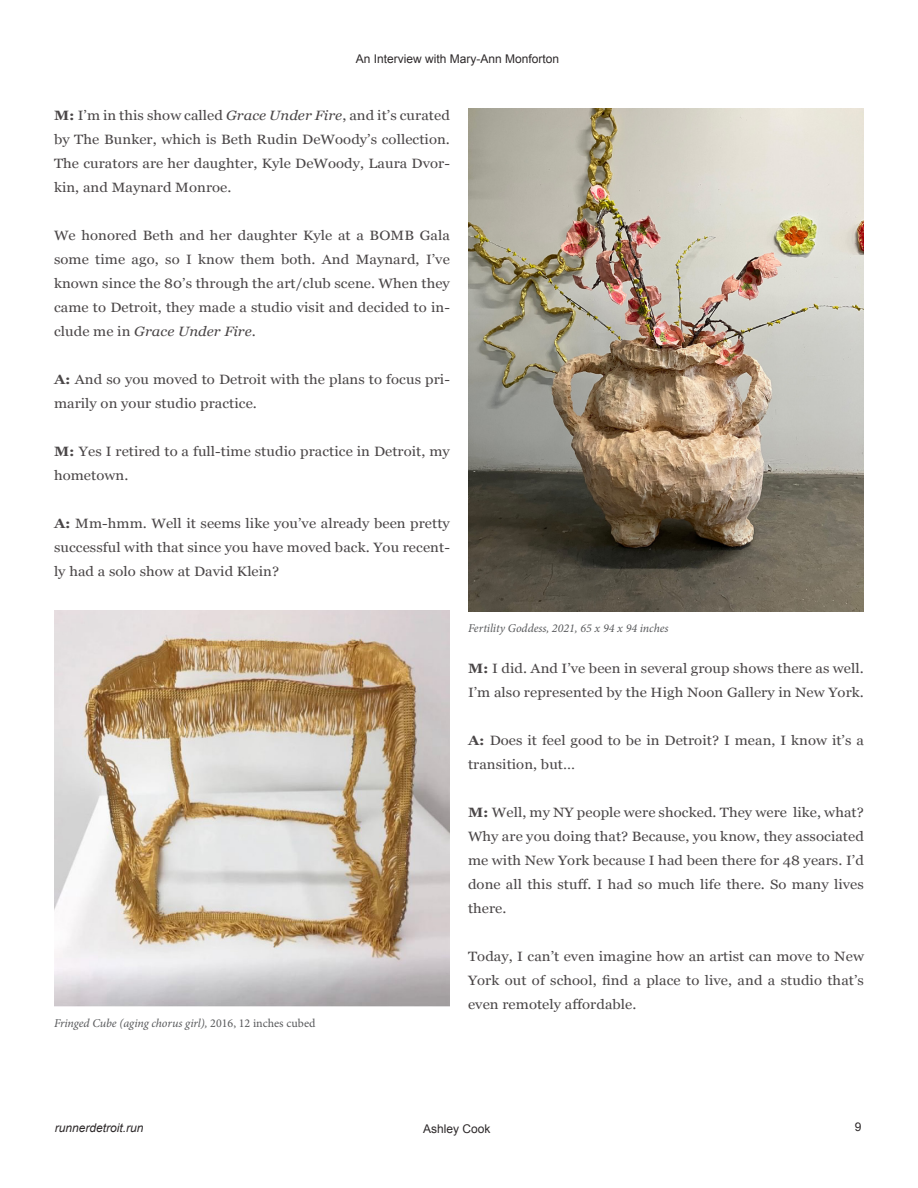
<style>
.page{position:relative;width:918px;height:1188px;background:#fff}
.page>*{position:absolute;margin:0;border:0;box-sizing:border-box;transform-origin:0 0}
.t1{font:13.5px/24px "Georgia";letter-spacing:.005em;color:#4a4647;text-align:justify;scale:1.1 1}
.t2{font:italic 12px "Minion Pro";letter-spacing:-.005em;color:#58595b}
.t3{font:12px "Arial";color:#2d292a}
.t4{font:italic 12px "Arial";color:#2d292a}
.s1{font-weight:700}
.s2{font-style:italic}
.s3{font-style:normal}
</style>
<div class="page">
<img style="left:468px;top:108px;width:396px;height:504px">
<img style="left:54px;top:610px;width:396px;height:397px">
<p class="t3" style="left:356px;top:51px;width:205px">An Interview with Mary-Ann Monforton</p>
<p class="t1" style="left:54px;top:103px;width:361px"><span class="s1">M:</span> I’m in this show called <span class="s2">Grace Under Fire</span>, and it’s curated by The Bunker, which is Beth Rudin DeWoody’s collection.<br>The curators are her daughter, Kyle DeWoody, Laura Dvor&shy;kin, and Maynard Monroe.</p>
<p class="t1" style="left:54px;top:223px;width:361px">We honored Beth and her daughter Kyle at a BOMB Gala some time ago, so I know them both. And Maynard, I’ve known since the 80’s through the art/club scene. When they came to Detroit, they made a studio visit and decided to in&shy;clude me in <span class="s2">Grace Under Fire</span>.</p>
<p class="t1" style="left:54px;top:367px;width:361px"><span class="s1">A:</span> And so you moved to Detroit with the plans to focus pri&shy;marily on your studio practice.</p>
<p class="t1" style="left:54px;top:439px;width:361px"><span class="s1">M:</span> Yes I retired to a full-time studio practice in Detroit, my hometown.</p>
<p class="t1" style="left:54px;top:511px;width:361px"><span class="s1">A:</span> Mm-hmm. Well it seems like you’ve already been pretty successful with that since you have moved back. You recent&shy;ly had a solo show at David Klein?</p>
<p class="t2" style="left:54px;top:1015px;width:263px">Fringed Cube (aging chorus girl), <span class="s3">2016, 12 inches cubed</span></p>
<p class="t2" style="left:468px;top:620px;width:202px">Fertility Goddess, 2021, 65 x 94 x 94 inches</p>
<p class="t1" style="left:468px;top:656px;width:361px"><span class="s1">M:</span> I did. And I’ve been in several group shows there as well.<br>I’m also represented by the High Noon Gallery in New York.</p>
<p class="t1" style="left:468px;top:728px;width:361px"><span class="s1">A:</span> Does it feel good to be in Detroit? I mean, I know it’s a transition, but…</p>
<p class="t1" style="left:468px;top:800px;width:361px"><span class="s1">M:</span> Well, my NY people were shocked. They were like, what?<br>Why are you doing that? Because, you know, they associated me with New York because I had been there for 48 years. I’d done all this stuff. I had so much life there. So many lives there.</p>
<p class="t1" style="left:468px;top:944px;width:361px">Today, I can’t even imagine how an artist can move to New York out of school, find a place to live, and a studio that’s even remotely affordable.</p>
<p class="t4" style="left:55px;top:1120px;width:90px">runnerdetroit.run</p>
<p class="t3" style="left:855px;top:1119px;width:8px">9</p>
<p class="t3" style="left:423px;top:1121px;width:69px">Ashley Cook</p>
</div>
